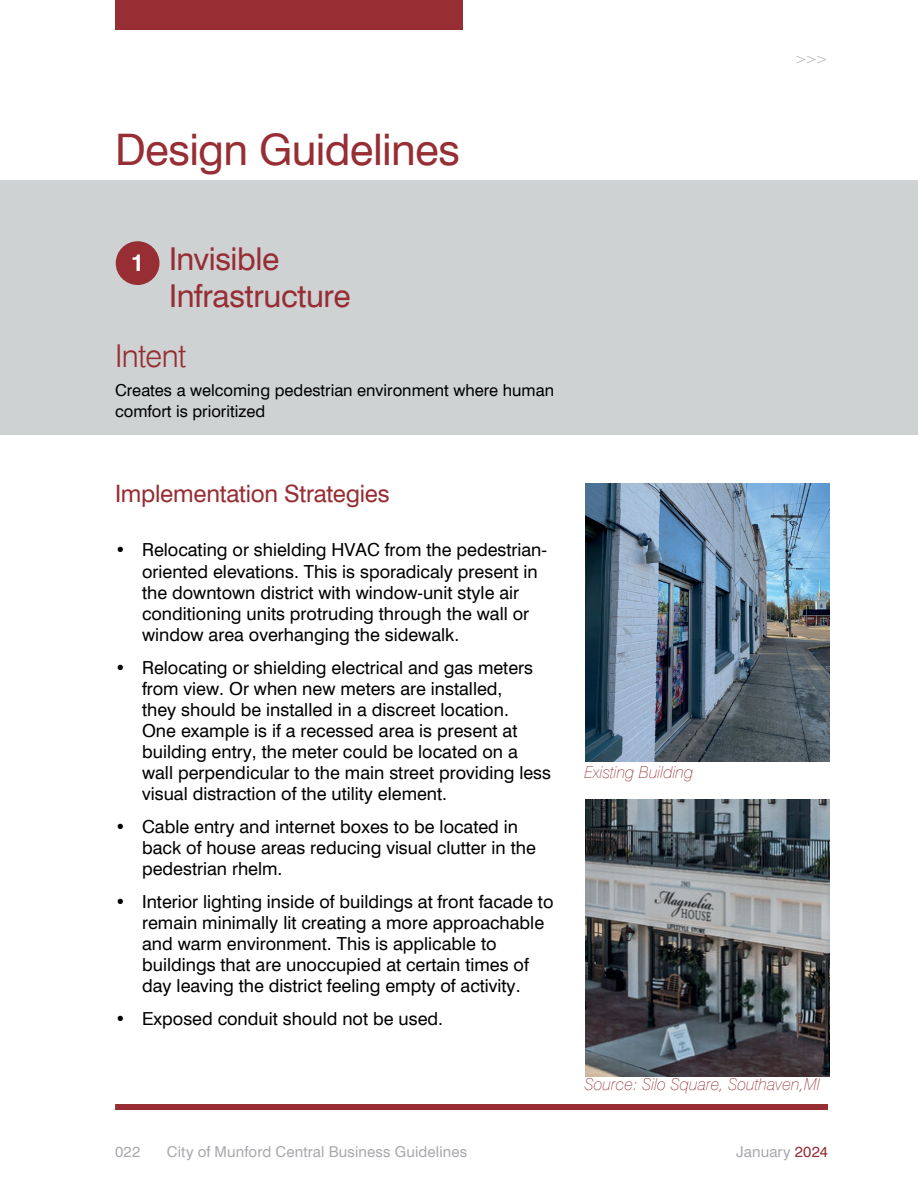
<style>
.page{position:relative;width:918px;height:1188px;background:#fff}
.page>*{position:absolute;margin:0;border:0;box-sizing:border-box;transform-origin:0 0}
.t1{font:43.5px "Swiss 721 BT";letter-spacing:-.015em;color:#962e34}
.t2{font:31.5px/37.5px "Swiss 721 BT";letter-spacing:-.015em;color:#962e34}
.t3{font:300 31.5px "Swiss 721 BT";letter-spacing:-.025em;color:#962e34}
.t4{font:24px "Swiss 721 BT";letter-spacing:-.01em;color:#962e34}
.t5{font:700 24px "Swiss 721 BT";color:#fff}
.t6{font:18px/21px "Swiss 721 BT";color:#000001}
.t7{font:16.5px/21px "Swiss 721 BT";color:#000001}
.t8{font:italic 100 16.5px "Swiss 721 BT";color:#962e34}
.t9{font:15px "Swiss 721 BT";letter-spacing:.01em;color:#a8a9ad}
.t10{font:300 15px "Swiss 721 BT";color:#a8a9ad}
.s1{color:#962e34}
</style>
<div class="page">
<div style="left:115px;top:0;width:348px;height:30px;background:#962e34"></div>
<div style="left:115px;top:1104px;width:713px;height:6px;background:#962e34"></div>
<div style="left:0;top:180px;width:918px;height:255px;background:#cfd2d3"></div>
<img style="left:586px;top:484px;width:243px;height:277px">
<img style="left:586px;top:799px;width:243px;height:278px">
<div style="left:116px;top:241px;width:43px;height:44px;background:#962e34;border-radius:50%"></div>
<h1 class="t1" style="left:115px;top:123px;width:346px">Design Guidelines</h1>
<h2 class="t2" style="left:169px;top:240px;width:183px">Invisible<br>Infrastructure</h2>
<h2 class="t3" style="left:115px;top:337px;width:73px">Intent</h2>
<p class="t7" style="left:115px;top:380px;width:441px">Creates a welcoming pedestrian environment where human comfort is prioritized</p>
<h3 class="t5" style="left:131px;top:248px;width:15px">1</h3>
<h3 class="t4" style="left:115px;top:479px;width:276px">Implementation Strategies</h3>
<p class="t6" style="left:142px;top:539px;width:407px;text-indent:-27px">• Relocating or shielding HVAC from the pedestrian&shy;oriented elevations. This is sporadicaly present in the downtown district with window-unit style air conditioning units protruding through the wall or window area overhanging the sidewalk.</p>
<p class="t6" style="left:142px;top:656px;width:411px;text-indent:-27px">• Relocating or shielding electrical and gas meters from view. Or when new meters are installed,<br>they should be installed in a discreet location.<br>One example is if a recessed area is present at building entry, the meter could be located on a wall perpendicular to the main street providing less visual distraction of the utility element.</p>
<p class="t6" style="left:142px;top:816px;width:395px;text-indent:-27px">• Cable entry and internet boxes to be located in back of house areas reducing visual clutter in the pedestrian rhelm.</p>
<p class="t6" style="left:142px;top:891px;width:413px;text-indent:-27px">• Interior lighting inside of buildings at front facade to remain minimally lit creating a more approachable and warm environment. This is applicable to buildings that are unoccupied at certain times of day leaving the district feeling empty of activity.</p>
<p class="t6" style="left:115px;top:1008px;width:330px">• Exposed conduit should not be used.</p>
<p class="t10" style="left:795px;top:49px;width:35px">&gt;&gt;&gt;</p>
<p class="t8" style="left:584px;top:762px;width:111px">Existing Building</p>
<p class="t8" style="left:584px;top:1074px;width:238px">Source: Silo Square, Southaven,MI</p>
<p class="t9" style="left:115px;top:1142px;width:27px">022</p>
<p class="t9" style="left:167px;top:1142px;width:302px">City of Munford Central Business Guidelines</p>
<p class="t9" style="left:736px;top:1142px;width:93px">January <span class="s1">2024</span></p>
</div>
